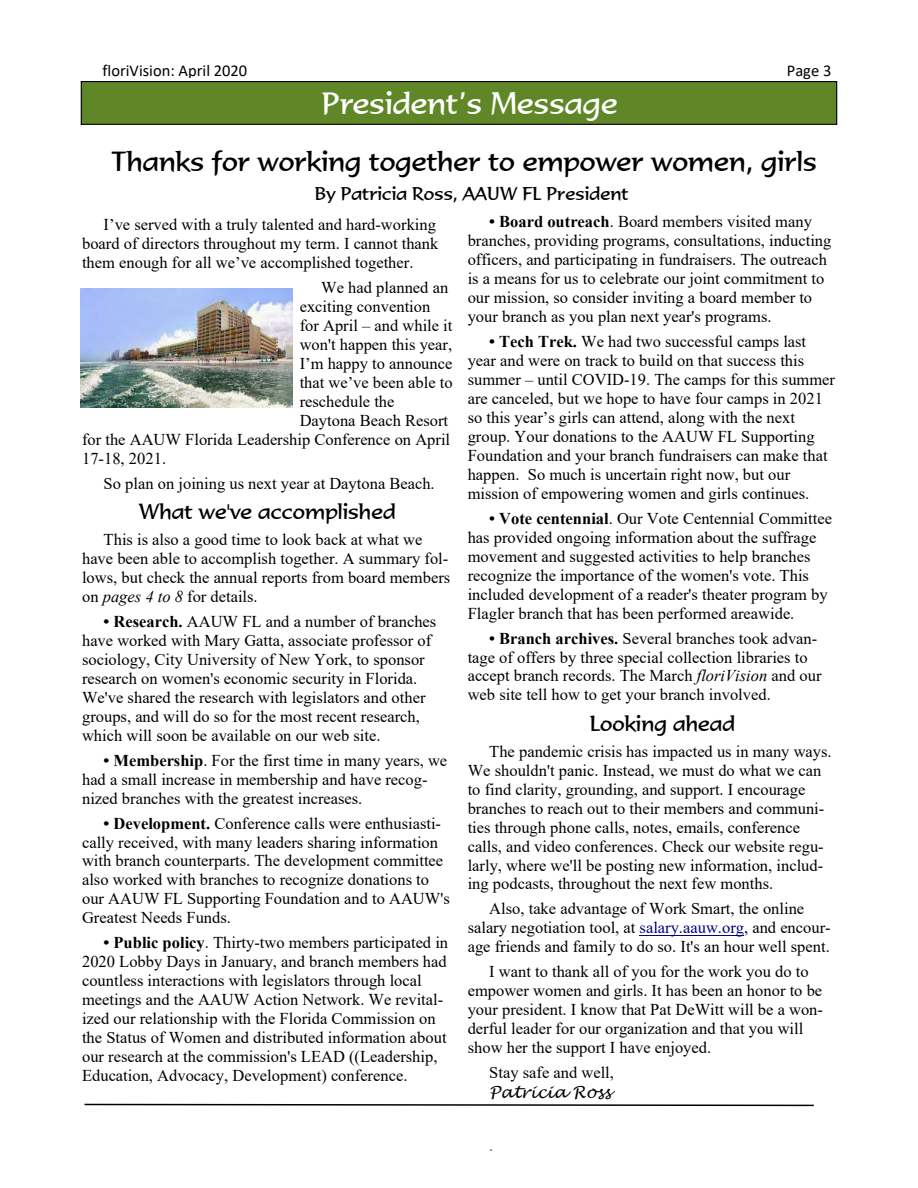
<style>
.page{position:relative;width:918px;height:1188px;background:#fff}
.page>*{position:absolute;margin:0;border:0;box-sizing:border-box;transform-origin:0 0}
.t1{font:30px "Formal 436 BT";color:#fff}
.t2{font:27px "Formal 436 BT";color:#000}
.t3{font:21px "Formal 436 BT";color:#000}
.t4{font:18px "Formal 436 BT";color:#000}
.t5{font:16.5px/18.9px "Times New Roman";color:#000}
.t6{font:16.5px "Calibri";color:#000}
.t7{font:italic 16.5px "Lucida Handwriting";color:#000}
.t8{font:16.5px "Times New Roman";color:#555}
.s1{font-style:italic}
.s2{font-weight:700}
.s3{color:#000080}
</style>
<div class="page">
<div style="left:81px;top:82px;width:756px;height:42px;background:#5f8727"></div>
<div style="left:81px;top:81px;width:756px;height:44px;border:1px solid #000"></div>
<hr style="left:640px;top:935px;width:104px;height:1px;background:#000080">
<img style="left:81px;top:289px;width:211px;height:119px">
<svg style="left:84px;top:1103px;width:730px;height:4px"></svg>
<p class="t6" style="left:103px;top:64px;width:146px">floriVision: April 2020</p>
<h1 class="t1" style="left:322px;top:92px;width:297px">President’s Message</h1>
<p class="t6" style="left:787px;top:63px;width:46px">Page 3</p>
<h2 class="t2" style="left:111px;top:151px;width:707px">Thanks for working together to empower women, girls</h2>
<p class="t4" style="left:315px;top:186px;width:315px">By Patricia Ross, AAUW FL President</p>
<p class="t5" style="left:82px;top:217px;width:358px;text-indent:22px">I’ve served with a truly talented and hard-working board of directors throughout my term. I cannot thank them enough for all we’ve accomplished together.</p>
<p class="t5" style="left:321px;top:280px;width:128px">We had planned an</p>
<p class="t5" style="left:300px;top:299px;width:132px">exciting convention</p>
<p class="t5" style="left:300px;top:318px;width:154px">for April – and while it</p>
<p class="t5" style="left:300px;top:337px;width:154px">won't happen this year,</p>
<p class="t5" style="left:300px;top:356px;width:154px">I’m happy to announce</p>
<p class="t5" style="left:300px;top:375px;width:155px">that we’ve been able to</p>
<p class="t5" style="left:300px;top:394px;width:96px">reschedule the</p>
<p class="t5" style="left:300px;top:413px;width:150px">Daytona Beach Resort</p>
<p class="t5" style="left:82px;top:431px;width:370px">for the AAUW Florida Leadership Conference on April</p>
<p class="t5" style="left:82px;top:450px;width:86px">17-18, 2021.</p>
<p class="t5" style="left:104px;top:475px;width:333px">So plan on joining us next year at Daytona Beach.</p>
<p class="t3" style="left:139px;top:503px;width:258px">What we've accomplished</p>
<p class="t5" style="left:82px;top:532px;width:370px;text-indent:22px">This is also a good time to look back at what we have been able to accomplish together. A summary fol&shy;lows, but check the annual reports from board members on <span class="s1">pages 4 to 8</span> for details.</p>
<p class="t5" style="left:82px;top:614px;width:356px;text-indent:22px"><span class="s2">• Research.</span> AAUW FL and a number of branches have worked with Mary Gatta, associate professor of sociology, City University of New York, to sponsor research on women's economic security in Florida.<br>We've shared the research with legislators and other groups, and will do so for the most recent research, which will soon be available on our web site.</p>
<p class="t5" style="left:82px;top:752px;width:367px;text-indent:22px"><span class="s2">• Membership</span>. For the first time in many years, we had a small increase in membership and have recog&shy;nized branches with the greatest increases.</p>
<p class="t5" style="left:82px;top:815px;width:369px;text-indent:22px"><span class="s2">• Development.</span> Conference calls were enthusiasti&shy;cally received, with many leaders sharing information with branch counterparts. The development committee also worked with branches to recognize donations to our AAUW FL Supporting Foundation and to AAUW's Greatest Needs Funds.</p>
<p class="t5" style="left:82px;top:935px;width:368px;text-indent:22px"><span class="s2">• Public policy</span>. Thirty-two members participated in 2020 Lobby Days in January, and branch members had countless interactions with legislators through local meetings and the AAUW Action Network. We revital&shy;ized our relationship with the Florida Commission on the Status of Women and distributed information about our research at the commission's LEAD ((Leadership, Education, Advocacy, Development) conference.</p>
<p class="t5" style="left:468px;top:214px;width:365px;text-indent:22px"><span class="s2">• Board outreach</span>. Board members visited many branches, providing programs, consultations, inducting officers, and participating in fundraisers. The outreach is a means for us to celebrate our joint commitment to our mission, so consider inviting a board member to your branch as you plan next year's programs.</p>
<p class="t5" style="left:468px;top:334px;width:369px;text-indent:22px"><span class="s2">• Tech Trek.</span> We had two successful camps last year and were on track to build on that success this summer – until COVID-19. The camps for this summer are canceled, but we hope to have four camps in 2021 so this year’s girls can attend, along with the next group. Your donations to the AAUW FL Supporting Foundation and your branch fundraisers can make that happen. So much is uncertain right now, but our mission of empowering women and girls continues.</p>
<p class="t5" style="left:468px;top:510px;width:366px;text-indent:22px"><span class="s2">• Vote centennial</span>. Our Vote Centennial Committee has provided ongoing information about the suffrage movement and suggested activities to help branches recognize the importance of the women's vote. This included development of a reader's theater program by Flagler branch that has been performed areawide.</p>
<p class="t5" style="left:468px;top:630px;width:355px;text-indent:22px"><span class="s2">• Branch archives.</span> Several branches took advan&shy;tage of offers by three special collection libraries to accept branch records. The March <span class="s1">floriVision</span> and our web site tell how to get your branch involved.</p>
<p class="t3" style="left:590px;top:715px;width:147px">Looking ahead</p>
<p class="t5" style="left:468px;top:743px;width:366px;text-indent:22px">The pandemic crisis has impacted us in many ways.<br>We shouldn't panic. Instead, we must do what we can to find clarity, grounding, and support. I encourage branches to reach out to their members and communi&shy;ties through phone calls, notes, emails, conference calls, and video conferences. Check our website regu&shy;larly, where we'll be posting new information, includ&shy;ing podcasts, throughout the next few months.</p>
<p class="t5" style="left:468px;top:901px;width:365px;text-align:center">Also, take advantage of Work Smart, the online<br>salary negotiation tool, at <span class="s3">salary.aauw.org</span>, and encour&shy;age friends and family to do so. It's an hour well spent.</p>
<p class="t5" style="left:468px;top:964px;width:357px;text-indent:22px">I want to thank all of you for the work you do to empower women and girls. It has been an honor to be your president. I know that Pat DeWitt will be a won&shy;derful leader for our organization and that you will show her the support I have enjoyed.</p>
<p class="t5" style="left:489px;top:1065px;width:126px">Stay safe and well,</p>
<p class="t7" style="left:489px;top:1084px;width:123px">Patricia Ross</p>
<p class="t8" style="left:489px;top:1139px;width:6px">.</p>
</div>
